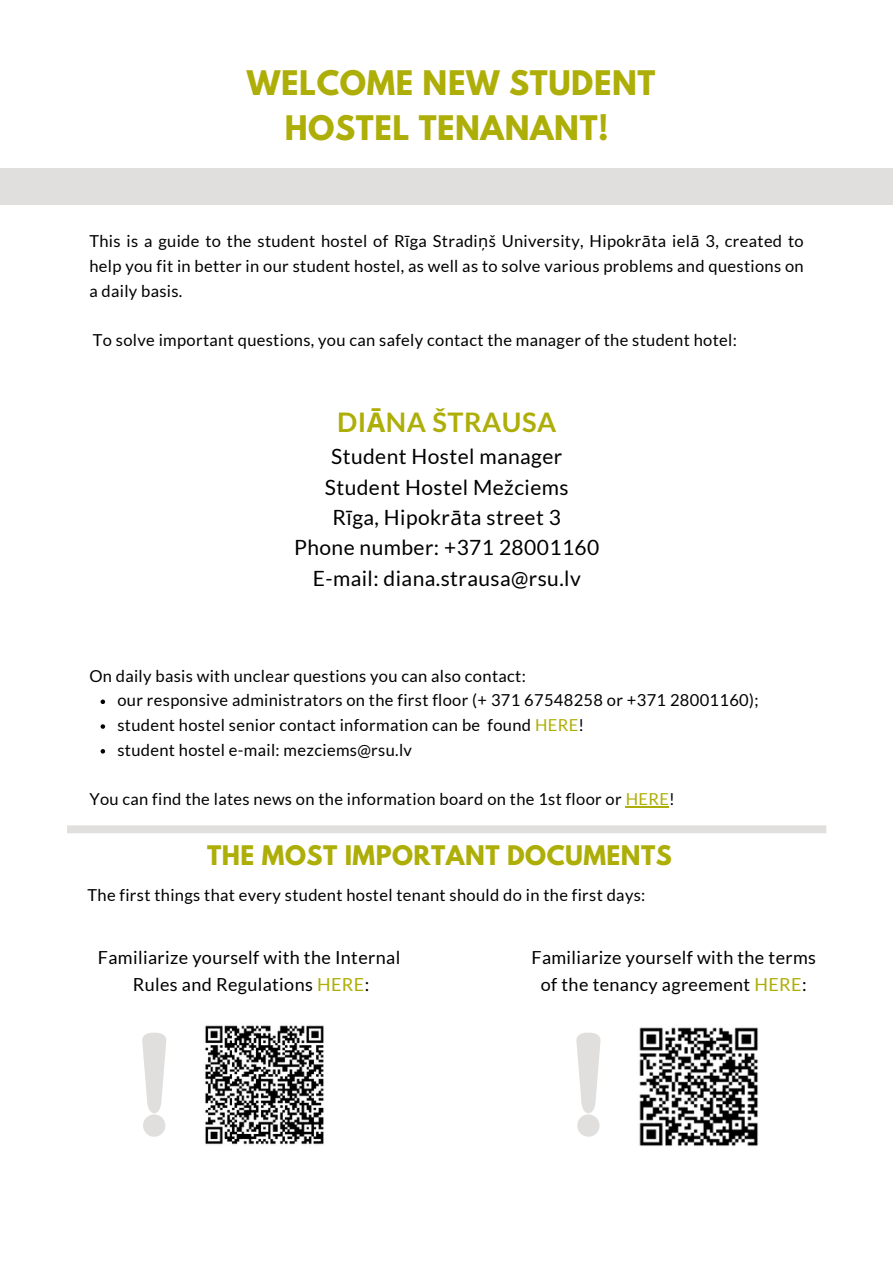
<style>
.page{position:relative;width:893px;height:1264px;background:#fff}
.page>*{position:absolute;margin:0;border:0;box-sizing:border-box;transform-origin:0 0}
.t1{font:700 30px/45px "League Spartan";letter-spacing:.02em;color:#aeae08;text-align:center}
.t2{font:700 27px "Lato";letter-spacing:.02em;color:#aeae08}
.t3{font:700 23.85px "League Spartan";letter-spacing:.02em;color:#aeae08}
.t4{font:21px/30.3px "Lato";letter-spacing:.02em;color:#000;text-align:center}
.t5{font:18px/27px "Lato";letter-spacing:.02em;color:#000;text-align:center}
.t6{font:16.5px/24.8px "Lato";letter-spacing:.02em;color:#000;text-align:justify}
.s1{font-family:"Noto Sans"}
.s2{color:#aeae08}
</style>
<div class="page">
<div style="left:0;top:168px;width:892px;height:37px;background:#e1dfdd"></div>
<div style="left:67px;top:825px;width:759px;height:8px;background:#e1dfdd"></div>
<svg style="left:142px;top:1032px;width:25px;height:104px"></svg>
<svg style="left:576px;top:1032px;width:25px;height:104px"></svg>
<img style="left:205px;top:1025px;width:119px;height:120px">
<img style="left:639px;top:1027px;width:119px;height:119px">
<svg style="left:101px;top:699px;width:4px;height:5px"></svg>
<svg style="left:101px;top:724px;width:4px;height:4px"></svg>
<svg style="left:101px;top:749px;width:4px;height:4px"></svg>
<hr style="left:625px;top:806px;width:44px;height:1px;background:#aeae08">
<p class="t1" style="left:247px;top:65px;width:410px">WELCOME NEW STUDENT<br>HOSTEL TENANANT!</p>
<p class="t6" style="left:89px;top:228px;width:715px">This is a guide to the student hostel of R<span class="s1">ī</span>ga Stradi<span class="s1">ņ</span>š University, Hipokr<span class="s1">ā</span>ta iel<span class="s1">ā</span> 3, created to help you fit in better in our student hostel, as well as to solve various problems and questions on a daily basis.</p>
<p class="t6" style="left:93px;top:327px;width:645px">To solve important questions, you can safely contact the manager of the student hotel:</p>
<p class="t2" style="left:337px;top:405px;width:221px">DI<span class="s1">Ā</span>NA ŠTRAUSA</p>
<p class="t4" style="left:294px;top:441px;width:307px">Student Hostel manager<br>Student Hostel Mežciems<br>R<span class="s1">ī</span>ga, Hipokr<span class="s1">ā</span>ta street 3<br>Phone number: +371 28001160<br>E-mail: diana.strausa@rsu.lv</p>
<p class="t6" style="left:89px;top:662px;width:438px">On daily basis with unclear questions you can also contact:</p>
<p class="t6" style="left:117px;top:687px;width:642px">our responsive administrators on the first floor (+ 371 67548258 or +371 28001160);</p>
<p class="t6" style="left:117px;top:712px;width:468px">student hostel senior contact information can be found <span class="s2">HERE</span>!</p>
<p class="t6" style="left:117px;top:737px;width:296px">student hostel e-mail: mezciems@rsu.lv</p>
<h2 class="t6" style="left:89px;top:786px;width:587px">You can find the lates news on the information board on the 1st floor or <span class="s2">HERE</span>!</h2>
<p class="t3" style="left:207px;top:843px;width:466px">THE MOST IMPORTANT DOCUMENTS</p>
<h1 class="t6" style="left:87px;top:881px;width:559px">The first things that every student hostel tenant should do in the first days:</h1>
<p class="t5" style="left:98px;top:943px;width:304px">Familiarize yourself with the Internal</p>
<p class="t5" style="left:133px;top:970px;width:238px">Rules and Regulations <span class="s2">HERE</span>:</p>
<p class="t5" style="left:531px;top:943px;width:286px">Familiarize yourself with the terms of the tenancy agreement <span class="s2">HERE</span>:</p>
</div>
